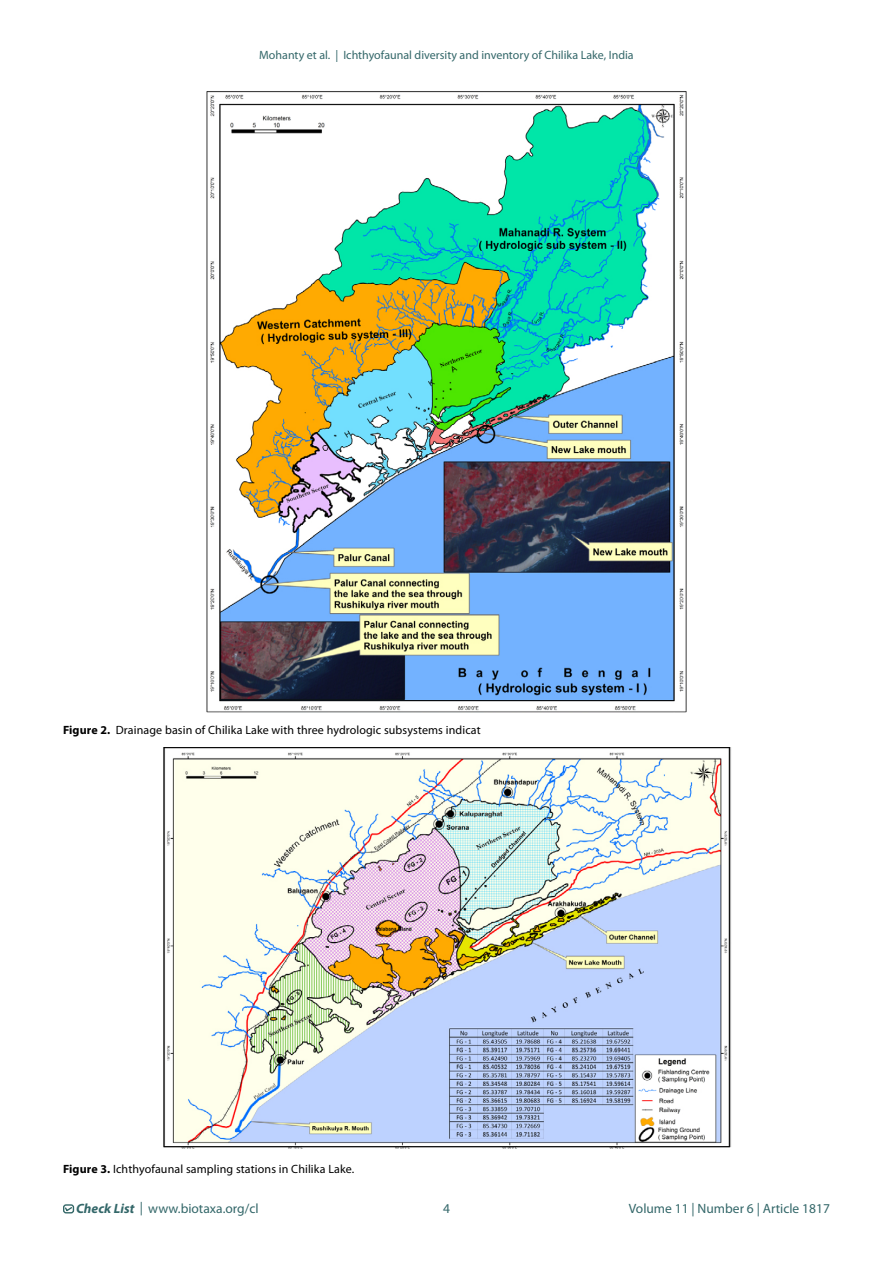
<style>
.page{position:relative;width:893px;height:1263px;background:#fff}
.page>*{position:absolute;margin:0;border:0;box-sizing:border-box;transform-origin:0 0}
.t1{font:13.5px "Myriad Pro";color:#336769}
.t2{font:12px "Myriad Pro";letter-spacing:.01em;color:#000}
.t3{font:12px "Myriad Pro";color:#336769}
.s1{font-weight:700}
.s2{font-weight:700;font-style:italic}
</style>
<div class="page">
<div style="left:63px;top:1204px;width:11px;height:9px;border:1px solid #336767;border-radius:2px"></div>
<svg style="left:64px;top:1206px;width:9px;height:6px"></svg>
<img style="left:206px;top:91px;width:481px;height:621px">
<img style="left:163px;top:747px;width:568px;height:402px">
<p class="t3" style="left:259px;top:47px;width:376px">Mohanty et al. | Ichthyofaunal diversity and inventory of Chilika Lake, India</p>
<p class="t2" style="left:63px;top:723px;width:419px"><span class="s1">Figure 2.</span> Drainage basin of Chilika Lake with three hydrologic subsystems indicat</p>
<p class="t2" style="left:63px;top:1161px;width:293px"><span class="s1">Figure 3.</span> Ichthyofaunal sampling stations in Chilika Lake.</p>
<p class="t1" style="left:76px;top:1200px;width:184px"><span class="s2">Check List</span> | www.biotaxa.org/cl</p>
<p class="t1" style="left:443px;top:1200px;width:8px">4</p>
<p class="t1" style="left:629px;top:1200px;width:203px">Volume 11 | Number 6 | Article 1817</p>
</div>
